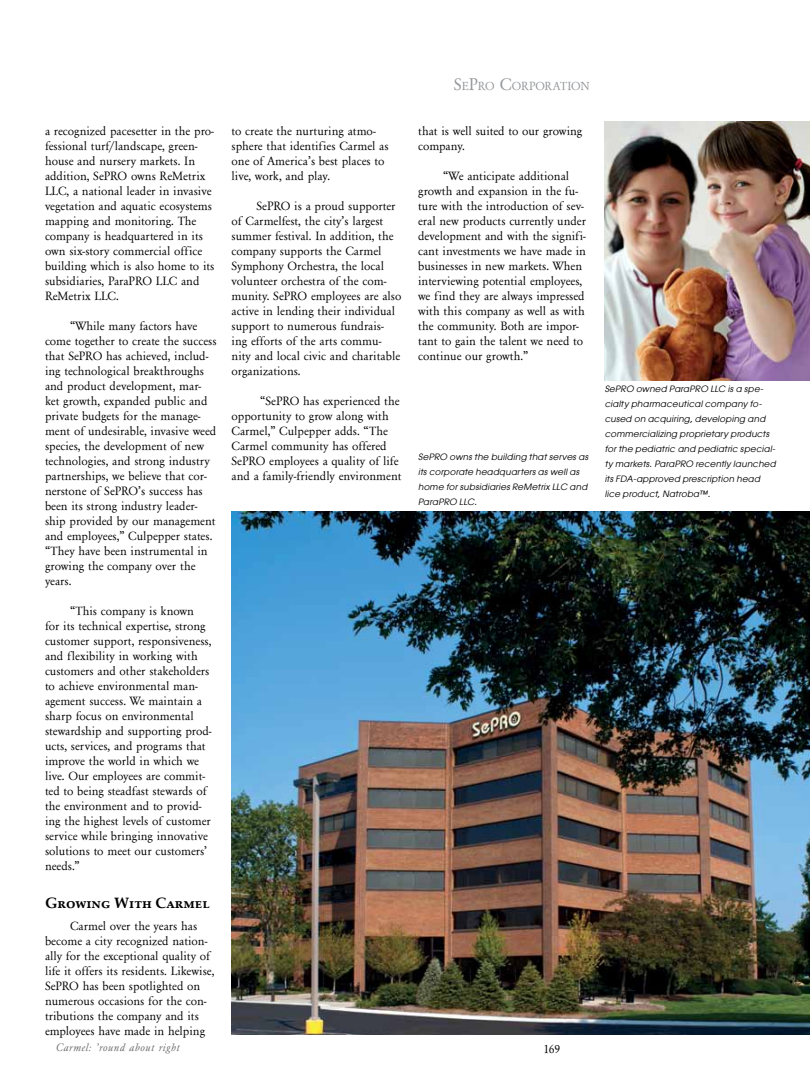
<style>
.page{position:relative;width:810px;height:1080px;background:#fff}
.page>*{position:absolute;margin:0;border:0;box-sizing:border-box;transform-origin:0 0}
.t1{font:700 15px "Palatino Linotype";color:#000}
.t2{font:12.5px/15px "Garamond";color:#000}
.t3{font:12.25px "Garamond";letter-spacing:-.025em;color:#939598}
.t4{font:italic 11.25px "Garamond";letter-spacing:.05em;color:#6d6e71}
.t5{font:italic 8.75px/15px "Atlanta";letter-spacing:.025em;color:#000}
.s1{font-size:17.5px}
</style>
<div class="page">
<img style="left:232px;top:511px;width:578px;height:524px">
<img style="left:605px;top:121px;width:205px;height:260px">
<p class="t2" style="left:45px;top:124px;width:171px">a recognized pacesetter in the pro&shy;fessional turf/landscape, green&shy;house and nursery markets. In addition, SePRO owns ReMetrix<br>LLC, a national leader in invasive vegetation and aquatic ecosystems mapping and monitoring. The company is headquartered in its own six-story commercial office building which is also home to its subsidiaries, ParaPRO LLC and<br>ReMetrix LLC.</p>
<p class="t2" style="left:45px;top:319px;width:173px;text-indent:25px">“While many factors have come together to create the success that SePRO has achieved, includ&shy;ing technological breakthroughs and product development, mar&shy;ket growth, expanded public and private budgets for the manage&shy;ment of undesirable, invasive weed species, the development of new technologies, and strong industry partnerships, we believe that cor&shy;nerstone of SePRO’s success has been its strong industry leader&shy;ship provided by our management and employees,” Culpepper states. “They have been instrumental in growing the company over the years.</p>
<p class="t2" style="left:45px;top:604px;width:168px;text-indent:25px">“This company is known for its technical expertise, strong customer support, responsiveness, and flexibility in working with customers and other stakeholders to achieve environmental man&shy;agement success. We maintain a sharp focus on environmental stewardship and supporting prod&shy;ucts, services, and programs that improve the world in which we live. Our employees are commit&shy;ted to being steadfast stewards of the environment and to provid&shy;ing the highest levels of customer service while bringing innovative solutions to meet our customers’ needs.”</p>
<p class="t1" style="left:45px;top:892px;width:166px">Growing With Carmel</p>
<p class="t2" style="left:45px;top:919px;width:171px;text-indent:25px">Carmel over the years has become a city recognized nation&shy;ally for the exceptional quality of life it offers its residents. Likewise,<br>SePRO has been spotlighted on numerous occasions for the con&shy;tributions the company and its employees have made in helping</p>
<p class="t2" style="left:232px;top:124px;width:159px">to create the nurturing atmo&shy;sphere that identifies Carmel as one of America’s best places to live, work, and play.</p>
<p class="t2" style="left:232px;top:199px;width:171px;text-indent:25px">SePRO is a proud supporter of Carmelfest, the city’s largest summer festival. In addition, the company supports the Carmel<br>Symphony Orchestra, the local volunteer orchestra of the com&shy;munity. SePRO employees are also active in lending their individual support to numerous fundrais&shy;ing efforts of the arts commu&shy;nity and local civic and charitable organizations.</p>
<p class="t2" style="left:232px;top:394px;width:172px;text-indent:29px">“SePRO has experienced the opportunity to grow along with<br>Carmel,” Culpepper adds. “The<br>Carmel community has offered<br>SePRO employees a quality of life and a family-friendly environment</p>
<p class="t3" style="left:454px;top:79px;width:137px"><span class="s1">S</span>E<span class="s1">P</span>RO <span class="s1">C</span>ORPORATION</p>
<p class="t2" style="left:418px;top:124px;width:166px">that is well suited to our growing company.</p>
<p class="t2" style="left:418px;top:169px;width:169px;text-indent:25px">“We anticipate additional growth and expansion in the fu&shy;ture with the introduction of sev&shy;eral new products currently under development and with the signifi&shy;cant investments we have made in businesses in new markets. When interviewing potential employees, we find they are always impressed with this company as well as with the community. Both are impor&shy;tant to gain the talent we need to continue our growth.”</p>
<p class="t5" style="left:418px;top:448px;width:172px">SePRO owns the building that serves as its corporate headquarters as well as home for subsidiaries ReMetrix LLC and<br>ParaPRO LLC.</p>
<p class="t4" style="left:56px;top:1041px;width:125px">Carmel: ’round about right</p>
<p class="t2" style="left:544px;top:1042px;width:18px">169</p>
<p class="t5" style="left:605px;top:381px;width:173px">SePRO owned ParaPRO LLC is a spe&shy;cialty pharmaceutical company fo&shy;cused on acquiring, developing and commercializing proprietary products for the pediatric and pediatric special&shy;ty markets. ParaPRO recently launched its FDA-approved prescription head lice product, Natroba™.</p>
</div>
